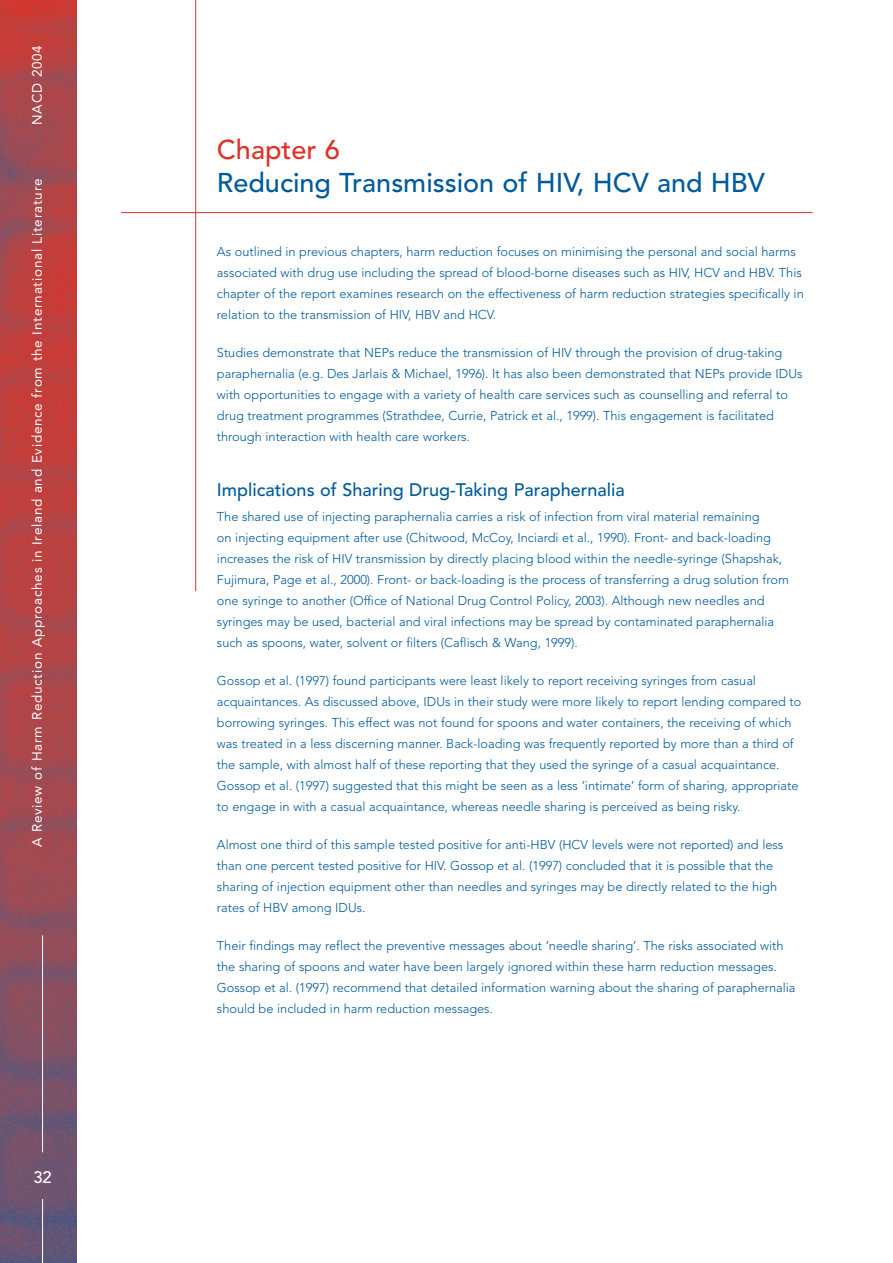
<style>
.page{position:relative;width:893px;height:1263px;background:#fff}
.page>*{position:absolute;margin:0;border:0;box-sizing:border-box;transform-origin:0 0}
.t1{font:500 27px "Avenir";color:#005a9c}
.t2{font:500 27px "Avenir";color:#e03127}
.t3{font:500 18px "Avenir";color:#005a9c}
.t4{font:500 16.5px "Avenir";color:#fff}
.t5{font:13.5px "Avenir";letter-spacing:.055em;color:#fff}
.t6{font:300 12.75px/21px "Avenir";color:#005a9c}
</style>
<div class="page">
<img style="left:0;top:0;width:77px;height:1263px">
<hr style="left:121px;top:212px;width:691px;height:1px;background:#e03127">
<hr style="left:195px;top:0;width:1px;height:591px;background:#e03127">
<hr style="left:42px;top:1199px;width:1px;height:64px;background:#fff">
<hr style="left:42px;top:935px;width:1px;height:217px;background:#fff">
<p class="t5" style="left:32px;top:125px;width:81px;rotate:-90deg">NACD 2004</p>
<p class="t5" style="left:32px;top:847px;width:670px;rotate:-90deg">A Review of Harm Reduction Approaches in Ireland and Evidence from the International Literature</p>
<p class="t4" style="left:33px;top:1171px;width:20px">32</p>
<h1 class="t2" style="left:217px;top:139px;width:124px">Chapter 6</h1>
<h1 class="t1" style="left:217px;top:172px;width:549px">Reducing Transmission of HIV, HCV and HBV</h1>
<p class="t6" style="left:217px;top:242px;width:588px">As outlined in previous chapters, harm reduction focuses on minimising the personal and social harms associated with drug use including the spread of blood-borne diseases such as HIV, HCV and HBV. This chapter of the report examines research on the effectiveness of harm reduction strategies specifically in relation to the transmission of HIV, HBV and HCV.</p>
<p class="t6" style="left:217px;top:343px;width:587px">Studies demonstrate that NEPs reduce the transmission of HIV through the provision of drug-taking paraphernalia (e.g. Des Jarlais &amp; Michael, 1996). It has also been demonstrated that NEPs provide IDUs with opportunities to engage with a variety of health care services such as counselling and referral to drug treatment programmes (Strathdee, Currie, Patrick et al., 1999). This engagement is facilitated through interaction with health care workers.</p>
<h2 class="t3" style="left:217px;top:482px;width:409px">Implications of Sharing Drug-Taking Paraphernalia</h2>
<p class="t6" style="left:217px;top:507px;width:573px">The shared use of injecting paraphernalia carries a risk of infection from viral material remaining<br>on injecting equipment after use (Chitwood, McCoy, Inciardi et al., 1990). Front- and back-loading increases the risk of HIV transmission by directly placing blood within the needle-syringe (Shapshak, Fujimura, Page et al., 2000). Front- or back-loading is the process of transferring a drug solution from one syringe to another (Office of National Drug Control Policy, 2003). Although new needles and syringes may be used, bacterial and viral infections may be spread by contaminated paraphernalia such as spoons, water, solvent or filters (Caflisch &amp; Wang, 1999).</p>
<p class="t6" style="left:217px;top:671px;width:586px">Gossop et al. (1997) found participants were least likely to report receiving syringes from casual acquaintances. As discussed above, IDUs in their study were more likely to report lending compared to borrowing syringes. This effect was not found for spoons and water containers, the receiving of which was treated in a less discerning manner. Back-loading was frequently reported by more than a third of the sample, with almost half of these reporting that they used the syringe of a casual acquaintance.<br>Gossop et al. (1997) suggested that this might be seen as a less ‘intimate’ form of sharing, appropriate to engage in with a casual acquaintance, whereas needle sharing is perceived as being risky.</p>
<p class="t6" style="left:217px;top:835px;width:568px">Almost one third of this sample tested positive for anti-HBV (HCV levels were not reported) and less than one percent tested positive for HIV. Gossop et al. (1997) concluded that it is possible that the sharing of injection equipment other than needles and syringes may be directly related to the high rates of HBV among IDUs.</p>
<p class="t6" style="left:217px;top:936px;width:580px">Their findings may reflect the preventive messages about ‘needle sharing’. The risks associated with the sharing of spoons and water have been largely ignored within these harm reduction messages.<br>Gossop et al. (1997) recommend that detailed information warning about the sharing of paraphernalia should be included in harm reduction messages.</p>
</div>
